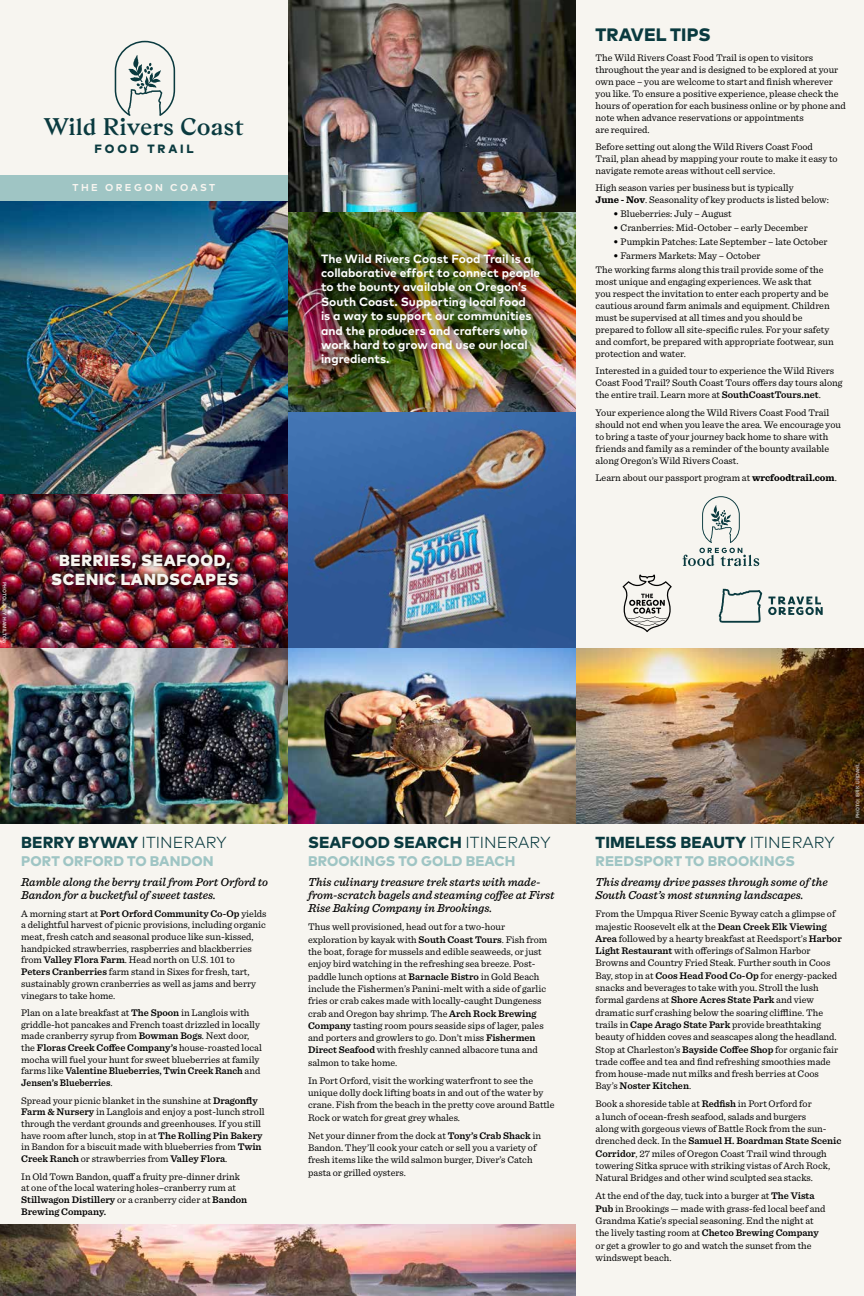
<style>
.page{position:relative;width:864px;height:1296px;background:#fff}
.page>*{position:absolute;margin:0;border:0;box-sizing:border-box;transform-origin:0 0}
.t1{font:600 24px "Gza";color:#0a3a3f}
.t2{font:800 18px "Mark Pro";letter-spacing:.005em;color:#0a3a3f}
.t3{font:800 16px "Mark Pro";letter-spacing:.005em;color:#0a3a3f}
.t4{font:900 16px "Mark Pro";letter-spacing:.045em;color:#f7f5f0}
.t5{font:800 14px "Mark Pro";letter-spacing:.005em;color:#9fc5c4}
.t6{font:italic 500 12px/13.2px "Sentinel";color:#000}
.t7{font:700 12px/14.4px "Mark Pro";color:#fff}
.t8{font:800 12px "Mark Pro";letter-spacing:.24em;color:#0a3a3f}
.t9{font:10px/12.3px "Sentinel";color:#000}
.t10{font:700 10px "Mark Pro";letter-spacing:.24em;color:#f7f5f0}
.t11{font:700 5px "Helvetica Neue";color:#fff}
.s1{font-weight:700}
.s2{font-weight:900}
.s3{font-weight:600}
.s4{font-weight:300}
</style>
<div class="page">
<div style="left:0;top:648px;width:864px;height:648px;background:#f7f5f0"></div>
<div style="left:0;top:0;width:864px;height:649px;background:#f7f5f0"></div>
<svg style="left:623px;top:574px;width:49px;height:58px"></svg>
<svg style="left:719px;top:589px;width:104px;height:34px"></svg>
<svg style="left:683px;top:496px;width:76px;height:70px"></svg>
<img style="left:288px;top:0;width:288px;height:648px">
<div style="left:308px;top:241px;width:245px;height:138px;background:#000;opacity:.7"></div>
<img style="left:0;top:648px;width:864px;height:176px">
<img style="left:0;top:1224px;width:576px;height:72px">
<img style="left:0;top:201px;width:288px;height:447px">
<div style="left:0;top:175px;width:288px;height:26px;background:#9fc5c4"></div>
<div style="left:47px;top:549px;width:196px;height:41px;background:#000;opacity:.6"></div>
<svg style="left:115px;top:41px;width:60px;height:75px"></svg>
<h1 class="t1" style="left:44px;top:111px;width:201px">Wild Rivers Coast</h1>
<p class="t8" style="left:94px;top:139px;width:101px">FOOD TRAIL</p>
<p class="t10" style="left:73px;top:180px;width:144px">THE OREGON COAST</p>
<p class="t11" style="left:8px;top:582px;width:63px;rotate:90deg">PHOTO: JOEY HAMILTON</p>
<h3 class="t4" style="left:59px;top:548px;width:173px">BERRIES, SEAFOOD,</h3>
<h3 class="t4" style="left:51px;top:567px;width:189px">SCENIC LANDSCAPES</h3>
<p class="t7" style="left:321px;top:250px;width:221px">The Wild Rivers Coast Food Trail is a collaborative effort to connect people to the bounty available on Oregon’s<br>South Coast. Supporting local food<br>is a way to support our communities and the producers and crafters who work hard to grow and use our local ingredients.</p>
<h2 class="t2" style="left:596px;top:21px;width:117px">TRAVEL TIPS</h2>
<p class="t9" style="left:596px;top:51px;width:252px;line-height:12px">The Wild Rivers Coast Food Trail is open to visitors throughout the year and is designed to be explored at your own pace – you are welcome to start and finish wherever you like. To ensure a positive experience, please check the hours of operation for each business online or by phone and note when advance reservations or appointments<br>are required.</p>
<p class="t9" style="left:596px;top:140px;width:244px;line-height:12px">Before setting out along the Wild Rivers Coast Food<br>Trail, plan ahead by mapping your route to make it easy to navigate remote areas without cell service.</p>
<p class="t9" style="left:596px;top:181px;width:235px;line-height:12px">High season varies per business but is typically<br><span class="s1">June - Nov</span>. Seasonality of key products is listed below:</p>
<p class="t9" style="left:614px;top:207px;width:120px"><span class="s2">•</span> Blueberries: July – August</p>
<p class="t9" style="left:614px;top:221px;width:196px"><span class="s2">•</span> Cranberries: Mid-October – early December</p>
<p class="t9" style="left:614px;top:235px;width:215px"><span class="s2">•</span> Pumpkin Patches: Late September – late October</p>
<p class="t9" style="left:596px;top:248px;width:229px;line-height:14.2px;text-indent:18px"><span class="s2">•</span> Farmers Markets: May – October<br>The working farms along this trail provide some of the</p>
<p class="t9" style="left:596px;top:275px;width:240px;line-height:12px">most unique and engaging experiences. We ask that<br>you respect the invitation to enter each property and be cautious around farm animals and equipment. Children must be supervised at all times and you should be prepared to follow all site-specific rules. For your safety and comfort, be prepared with appropriate footwear, sun protection and water.</p>
<p class="t9" style="left:596px;top:364px;width:248px;line-height:12px">Interested in a guided tour to experience the Wild Rivers<br>Coast Food Trail? South Coast Tours offers day tours along the entire trail. Learn more at <span class="s3">SouthCoastTours.net</span>.</p>
<p class="t9" style="left:596px;top:406px;width:247px;line-height:12px">Your experience along the Wild Rivers Coast Food Trail should not end when you leave the area. We encourage you to bring a taste of your journey back home to share with friends and family as a reminder of the bounty available along Oregon’s Wild Rivers Coast.</p>
<p class="t9" style="left:596px;top:470px;width:243px">Learn about our passport program at <span class="s1">wrcfoodtrail.com</span>.</p>
<h3 class="t3" style="left:21px;top:830px;width:207px">BERRY BYWAY <span class="s4">ITINERARY</span></h3>
<h3 class="t5" style="left:21px;top:850px;width:194px">PORT ORFORD TO BANDON</h3>
<p class="t6" style="left:21px;top:875px;width:248px">Ramble along the berry trail from Port Orford to<br>Bandon for a bucketful of sweet tastes.</p>
<p class="t9" style="left:21px;top:907px;width:247px;line-height:11.7px">A morning start at <span class="s3">Port Orford Community Co-Op</span> yields a delightful harvest of picnic provisions, including organic meat, fresh catch and seasonal produce like sun-kissed, handpicked strawberries, raspberries and blackberries from <span class="s3">Valley Flora Farm</span>. Head north on U.S. 101 to <span class="s3">Peters Cranberries</span> farm stand in Sixes for fresh, tart, sustainably grown cranberries as well as jams and berry vinegars to take home.</p>
<p class="t9" style="left:21px;top:1006px;width:242px;line-height:11.7px">Plan on a late breakfast at <span class="s3">The Spoon</span> in Langlois with griddle-hot pancakes and French toast drizzled in locally made cranberry syrup from <span class="s3">Bowman Bogs</span>. Next door, the <span class="s3">Floras Creek Coffee Company’s</span> house-roasted local mocha will fuel your hunt for sweet blueberries at family farms like <span class="s3">Valentine Blueberries, Twin Creek Ranch</span> and <span class="s3">Jensen’s Blueberries</span>.</p>
<p class="t9" style="left:21px;top:1094px;width:245px;line-height:11.7px">Spread your picnic blanket in the sunshine at <span class="s3">Dragonfly Farm &amp; Nursery</span> in Langlois and enjoy a post-lunch stroll through the verdant grounds and greenhouses. If you still have room after lunch, stop in at <span class="s3">The Rolling Pin Bakery </span>in Bandon for a biscuit made with blueberries from <span class="s3">Twin Creek Ranch</span> or strawberries from <span class="s3">Valley Flora</span>.</p>
<p class="t9" style="left:21px;top:1170px;width:227px;line-height:11.7px">In Old Town Bandon, quaff a fruity pre-dinner drink at one of the local watering holes–cranberry rum at <span class="s3">Stillwagon Distillery</span> or a cranberry cider at <span class="s3">Bandon Brewing Company.</span></p>
<h3 class="t3" style="left:308px;top:830px;width:244px">SEAFOOD SEARCH <span class="s4">ITINERARY</span></h3>
<h3 class="t5" style="left:308px;top:850px;width:209px">BROOKINGS TO GOLD BEACH</h3>
<p class="t6" style="left:308px;top:875px;width:248px">This culinary treasure trek starts with made&shy;from-scratch bagels and steaming coffee at First<br>Rise Baking Company in Brookings.</p>
<p class="t9" style="left:308px;top:920px;width:241px">Thus well provisioned, head out for a two-hour exploration by kayak with <span class="s3">South Coast Tours</span>. Fish from the boat, forage for mussels and edible seaweeds, or just enjoy bird watching in the refreshing sea breeze. Post&shy;paddle lunch options at <span class="s3">Barnacle Bistro</span> in Gold Beach include the Fishermen’s Panini-melt with a side of garlic fries or crab cakes made with locally-caught Dungeness crab and Oregon bay shrimp. The <span class="s3">Arch Rock Brewing Company</span> tasting room pours seaside sips of lager, pales and porters and growlers to go. Don’t miss <span class="s3">Fishermen Direct Seafood</span> with freshly canned albacore tuna and salmon to take home.</p>
<p class="t9" style="left:308px;top:1074px;width:248px">In Port Orford, visit the working waterfront to see the unique dolly dock lifting boats in and out of the water by crane. Fish from the beach in the pretty cove around Battle Rock or watch for great grey whales.</p>
<p class="t9" style="left:308px;top:1129px;width:235px">Net your dinner from the dock at <span class="s3">Tony’s Crab Shack</span> in Bandon. They’ll cook your catch or sell you a variety of fresh items like the wild salmon burger, Diver’s Catch pasta or grilled oysters.</p>
<h3 class="t3" style="left:596px;top:830px;width:241px">TIMELESS BEAUTY <span class="s4">ITINERARY</span></h3>
<h3 class="t5" style="left:596px;top:850px;width:201px">REEDSPORT TO BROOKINGS</h3>
<p class="t6" style="left:596px;top:875px;width:234px">This dreamy drive passes through some of the<br>South Coast’s most stunning landscapes.</p>
<p class="t9" style="left:596px;top:907px;width:248px">From the Umpqua River Scenic Byway catch a glimpse of majestic Roosevelt elk at the <span class="s3">Dean Creek Elk Viewing Area</span> followed by a hearty breakfast at Reedsport’s <span class="s3">Harbor Light Restaurant</span> with offerings of Salmon Harbor Browns and Country Fried Steak. Further south in Coos Bay, stop in at <span class="s3">Coos Head Food Co-Op</span> for energy-packed snacks and beverages to take with you. Stroll the lush formal gardens at <span class="s3">Shore Acres State Park</span> and view dramatic surf crashing below the soaring cliffline. The trails in <span class="s3">Cape Arago State Park</span> provide breathtaking beauty of hidden coves and seascapes along the headland.<br>Stop at Charleston’s <span class="s3">Bayside Coffee Shop</span> for organic fair trade coffee and tea and find refreshing smoothies made from house-made nut milks and fresh berries at Coos Bay’s <span class="s3">Noster Kitchen</span>.</p>
<p class="t9" style="left:596px;top:1097px;width:247px">Book a shoreside table at <span class="s3">Redfish</span> in Port Orford for<br>a lunch of ocean-fresh seafood, salads and burgers<br>along with gorgeous views of Battle Rock from the sun&shy;drenched deck. In the <span class="s3">Samuel H. Boardman State Scenic Corridor</span>, 27 miles of Oregon Coast Trail wind through towering Sitka spruce with striking vistas of Arch Rock, Natural Bridges and other wind sculpted sea stacks.</p>
<p class="t9" style="left:596px;top:1189px;width:232px">At the end of the day, tuck into a burger at <span class="s3">The Vista Pub</span> in Brookings — made with grass-fed local beef and Grandma Katie’s special seasoning. End the night at the lively tasting room at <span class="s3">Chetco Brewing Company </span>or get a growler to go and watch the sunset from the windswept beach.</p>
<p class="t11" style="left:855px;top:818px;width:57px;rotate:-90deg">PHOTO: ERIK URDAHL</p>
</div>
